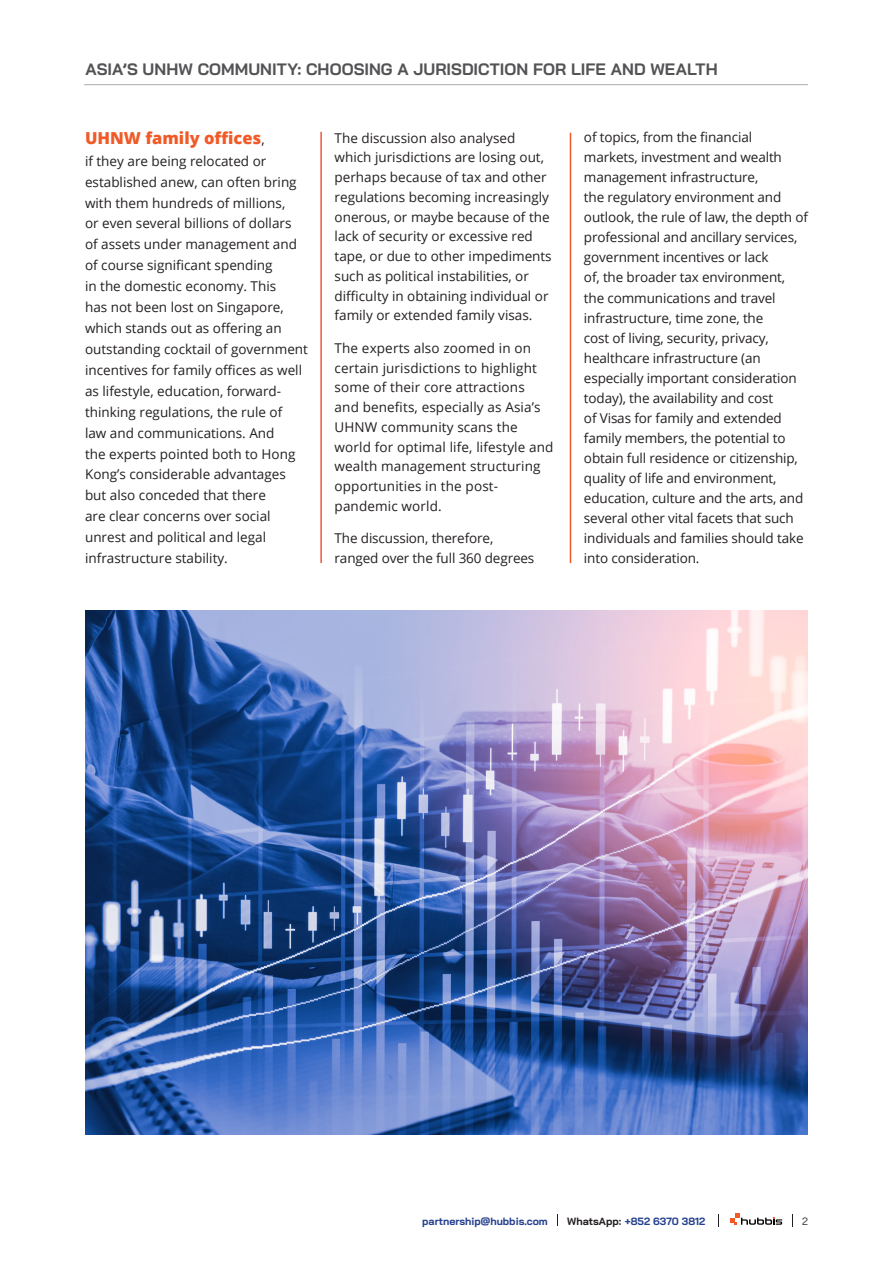
<style>
.page{position:relative;width:893px;height:1263px;background:#fff}
.page>*{position:absolute;margin:0;border:0;box-sizing:border-box;transform-origin:0 0}
.t1{font:700 16.5px "Bai Jamjuree";color:#535355}
.t2{font:800 16.5px "Open Sans";color:#f15a27}
.t3{font:13.5px/20.1px "Open Sans";color:#231f20}
.t4{font:700 10.5px "Bai Jamjuree";color:#25408f}
.t5{font:10.5px "Bai Jamjuree";color:#231f20}
.s1{font-weight:400;font-size:13.5px;color:#231f20}
.s2{color:#231f20}
</style>
<div class="page">
<svg style="left:730px;top:1213px;width:52px;height:12px"></svg>
<svg style="left:718px;top:1214px;width:1px;height:13px"></svg>
<svg style="left:792px;top:1214px;width:1px;height:13px"></svg>
<hr style="left:84px;top:84px;width:724px;height:1px;background:#adadad">
<img style="left:85px;top:610px;width:723px;height:524px">
<hr style="left:320px;top:132px;width:2px;height:431px;background:#f05739">
<hr style="left:570px;top:133px;width:1px;height:430px;background:#f15925">
<p class="t1" style="left:85px;top:59px;width:634px">ASIA’S UNHW COMMUNITY: CHOOSING A JURISDICTION FOR LIFE AND WEALTH</p>
<p class="t2" style="left:85px;top:126px;width:181px">UHNW family offices<span class="s1">,</span></p>
<p class="t3" style="left:85px;top:150px;width:224px;line-height:20.9px">if they are being relocated or established anew, can often bring with them hundreds of millions,<br>or even several billions of dollars<br>of assets under management and of course significant spending<br>in the domestic economy. This<br>has not been lost on Singapore, which stands out as offering an outstanding cocktail of government incentives for family offices as well as lifestyle, education, forward&shy;thinking regulations, the rule of<br>law and communications. And<br>the experts pointed both to Hong<br>Kong’s considerable advantages but also conceded that there<br>are clear concerns over social unrest and political and legal infrastructure stability.</p>
<p class="t3" style="left:335px;top:127px;width:219px">The discussion also analysed which jurisdictions are losing out, perhaps because of tax and other regulations becoming increasingly onerous, or maybe because of the lack of security or excessive red tape, or due to other impediments such as political instabilities, or difficulty in obtaining individual or family or extended family visas.</p>
<p class="t3" style="left:335px;top:338px;width:220px">The experts also zoomed in on certain jurisdictions to highlight some of their core attractions<br>and benefits, especially as Asia’s<br>UHNW community scans the world for optimal life, lifestyle and wealth management structuring opportunities in the post&shy;pandemic world.</p>
<p class="t3" style="left:335px;top:528px;width:201px">The discussion, therefore, ranged over the full 360 degrees</p>
<p class="t3" style="left:584px;top:127px;width:225px">of topics, from the financial markets, investment and wealth management infrastructure,<br>the regulatory environment and outlook, the rule of law, the depth of professional and ancillary services, government incentives or lack<br>of, the broader tax environment, the communications and travel infrastructure, time zone, the<br>cost of living, security, privacy, healthcare infrastructure (an especially important consideration today), the availability and cost<br>of Visas for family and extended family members, the potential to obtain full residence or citizenship, quality of life and environment, education, culture and the arts, and several other vital facets that such individuals and families should take into consideration.</p>
<p class="t4" style="left:422px;top:1215px;width:127px">partnership@hubbis.com</p>
<p class="t4" style="left:567px;top:1215px;width:139px"><span class="s2">WhatsApp:</span> +852 6370 3812</p>
<p class="t5" style="left:802px;top:1212px;width:7px">2</p>
</div>
